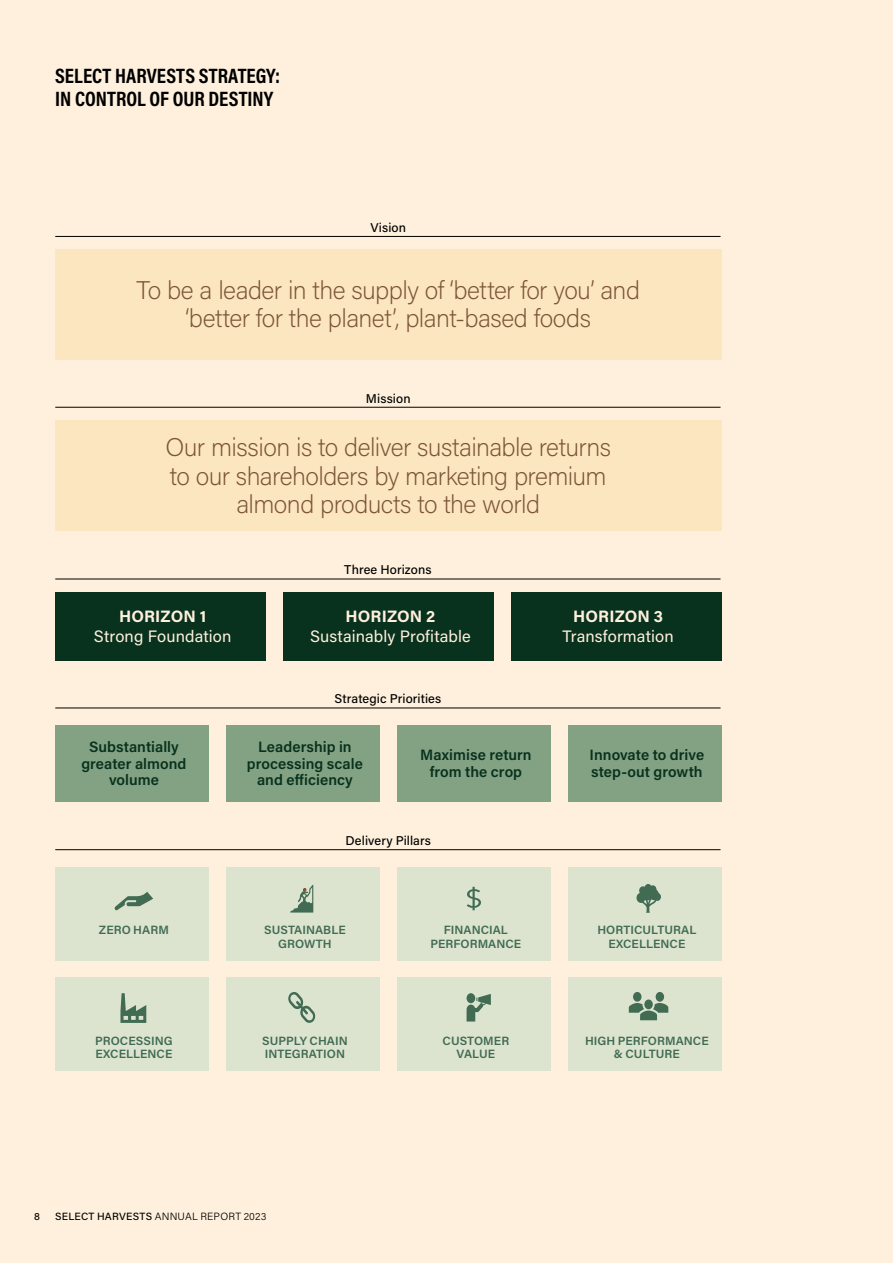
<style>
.page{position:relative;width:893px;height:1263px;background:#fef0dc}
.page>*{position:absolute;margin:0;border:0;box-sizing:border-box;transform-origin:0 0}
.t1{font:200 25.5px/28.5px "Acumin Pro";letter-spacing:-.02em;color:#7b5536;text-align:center}
.t2{font:21px/22.5px "Acumin Variable Concept";letter-spacing:.005em;color:#000}
.t3{font:16.5px "Acumin Pro";letter-spacing:.005em;color:#fef0dc}
.t4{font:700 16.5px "Acumin Pro";letter-spacing:.005em;color:#fef0dc}
.t5{font:600 15px/16.5px "Acumin Pro";letter-spacing:.005em;color:#08321e;text-align:center}
.t6{font:500 12.75px "Acumin Pro";letter-spacing:.01em;color:#000}
.t7{font:600 12px/13.5px "Acumin Pro";letter-spacing:.005em;color:#416b52;text-align:center}
.t8{font:300 10.5px "Acumin Pro";letter-spacing:.02em;color:#000}
.t9{font:500 10.5px "Acumin Pro";color:#000}
.s1{font-weight:500}
</style>
<div class="page">
<div style="left:55px;top:420px;width:666px;height:111px;background:#fce6bf"></div>
<hr style="left:55px;top:407px;width:665px;height:1px;background:#000">
<div style="left:55px;top:249px;width:666px;height:110px;background:#fce6bf"></div>
<hr style="left:55px;top:236px;width:665px;height:1px;background:#000">
<div style="left:55px;top:592px;width:211px;height:68px;background:#08321e"></div>
<div style="left:283px;top:592px;width:210px;height:68px;background:#08321e"></div>
<div style="left:511px;top:592px;width:210px;height:68px;background:#08321e"></div>
<hr style="left:55px;top:579px;width:665px;height:1px;background:#000">
<div style="left:55px;top:725px;width:153px;height:77px;background:#83a183"></div>
<div style="left:226px;top:725px;width:153px;height:77px;background:#83a183"></div>
<div style="left:397px;top:725px;width:153px;height:77px;background:#83a183"></div>
<div style="left:568px;top:725px;width:153px;height:77px;background:#83a183"></div>
<hr style="left:55px;top:708px;width:665px;height:1px;background:#000">
<div style="left:55px;top:977px;width:153px;height:94px;background:#dce4d0"></div>
<div style="left:226px;top:977px;width:153px;height:94px;background:#dce4d0"></div>
<div style="left:397px;top:977px;width:153px;height:94px;background:#dce4d0"></div>
<div style="left:568px;top:977px;width:153px;height:94px;background:#dce4d0"></div>
<div style="left:55px;top:867px;width:153px;height:93px;background:#dce4d0"></div>
<div style="left:226px;top:867px;width:153px;height:93px;background:#dce4d0"></div>
<div style="left:397px;top:867px;width:153px;height:93px;background:#dce4d0"></div>
<div style="left:568px;top:867px;width:153px;height:93px;background:#dce4d0"></div>
<hr style="left:55px;top:849px;width:665px;height:1px;background:#000">
<svg style="left:466px;top:887px;width:15px;height:23px"></svg>
<svg style="left:636px;top:884px;width:25px;height:29px"></svg>
<svg style="left:120px;top:993px;width:26px;height:30px"></svg>
<svg style="left:288px;top:992px;width:28px;height:31px"></svg>
<svg style="left:467px;top:994px;width:24px;height:27px"></svg>
<div style="left:633px;top:992px;width:8px;height:10px;background:#416b52;border-radius:50%"></div>
<div style="left:656px;top:992px;width:8px;height:10px;background:#416b52;border-radius:50%"></div>
<svg style="left:644px;top:999px;width:9px;height:10px"></svg>
<svg style="left:629px;top:1003px;width:39px;height:17px"></svg>
<svg style="left:290px;top:885px;width:23px;height:27px"></svg>
<svg style="left:115px;top:892px;width:38px;height:18px"></svg>
<p class="t2" style="left:55px;top:64px;width:226px">SELECT HARVESTS STRATEGY:<br>IN CONTROL OF OUR DESTINY</p>
<p class="t6" style="left:370px;top:219px;width:37px">Vision</p>
<p class="t1" style="left:136px;top:275px;width:505px">To be a leader in the supply of ‘better for you’ and ‘better for the planet’, plant-based foods</p>
<p class="t6" style="left:366px;top:389px;width:46px">Mission</p>
<p class="t1" style="left:165px;top:432px;width:447px">Our mission is to deliver sustainable returns to our shareholders by marketing premium almond products to the world</p>
<p class="t4" style="left:119px;top:604px;width:89px">HORIZON 1</p>
<p class="t3" style="left:94px;top:625px;width:139px">Strong Foundation</p>
<p class="t6" style="left:344px;top:561px;width:89px">Three Horizons</p>
<p class="t4" style="left:346px;top:604px;width:91px">HORIZON 2</p>
<p class="t3" style="left:310px;top:625px;width:162px">Sustainably Profitable</p>
<p class="t6" style="left:334px;top:690px;width:108px">Strategic Priorities</p>
<p class="t4" style="left:573px;top:604px;width:91px">HORIZON 3</p>
<p class="t3" style="left:563px;top:625px;width:113px">Transformation</p>
<p class="t5" style="left:81px;top:738px;width:107px">Substantially greater almond volume</p>
<p class="t5" style="left:247px;top:738px;width:117px">Leadership in processing scale and efficiency</p>
<p class="t5" style="left:420px;top:746px;width:113px">Maximise return from the crop</p>
<p class="t5" style="left:590px;top:746px;width:116px;text-align:left">Innovate to drive step-out growth</p>
<p class="t6" style="left:346px;top:832px;width:87px">Delivery Pillars</p>
<p class="t7" style="left:99px;top:923px;width:71px">ZERO HARM</p>
<p class="t7" style="left:264px;top:923px;width:83px">SUSTAINABLE<br>GROWTH</p>
<p class="t7" style="left:430px;top:923px;width:92px">FINANCIAL<br>PERFORMANCE</p>
<p class="t7" style="left:597px;top:923px;width:100px">HORTICULTURAL<br>EXCELLENCE</p>
<p class="t7" style="left:95px;top:1033px;width:79px;text-align:left">PROCESSING<br>EXCELLENCE</p>
<p class="t7" style="left:262px;top:1033px;width:87px;text-align:left">SUPPLY CHAIN<br>INTEGRATION</p>
<p class="t7" style="left:443px;top:1033px;width:68px">CUSTOMER<br>VALUE</p>
<p class="t7" style="left:585px;top:1033px;width:125px">HIGH PERFORMANCE &amp; CULTURE</p>
<p class="t9" style="left:34px;top:1209px;width:7px">8</p>
<p class="t8" style="left:55px;top:1209px;width:213px"><span class="s1">SELECT HARVESTS</span> ANNUAL REPORT 2023</p>
</div>
